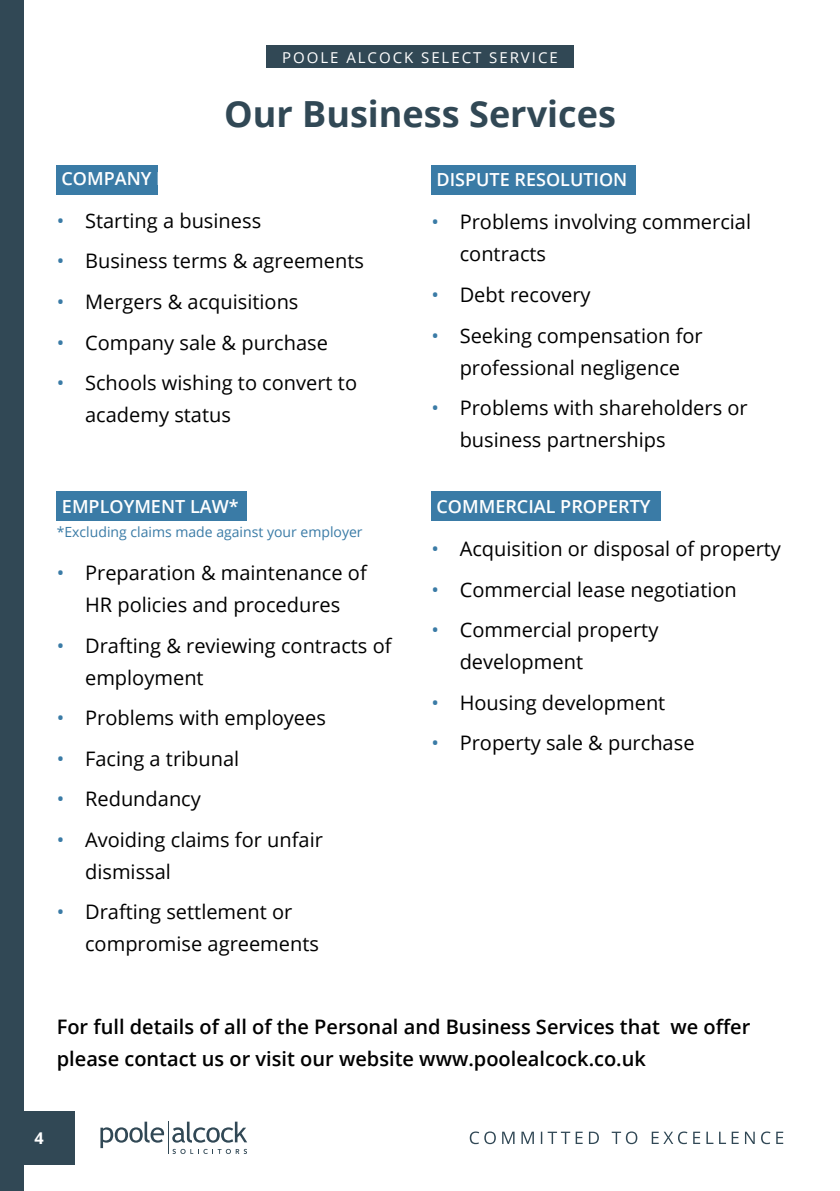
<style>
.page{position:relative;width:840px;height:1191px;background:#fff}
.page>*{position:absolute;margin:0;border:0;box-sizing:border-box;transform-origin:0 0}
.t1{font:700 36px "Open Sans";color:#314855}
.t2{font:20px/32px "Open Sans";color:#000}
.t3{font:600 20px/32px "Open Sans";color:#000}
.t4{font:600 18px "Open Sans";color:#fff}
.t5{font:700 16.2px "Open Sans";color:#fff}
.t6{font:15px "Open Sans";letter-spacing:.13em;color:#fff}
.t7{font:14px "Open Sans";color:#3a7ba6}
.s1{color:#3a7ba6}
</style>
<div class="page">
<div style="left:266px;top:45px;width:307px;height:23px;background:#314855"></div>
<div style="left:0;top:1111px;width:75px;height:53px;background:#314855"></div>
<div style="left:0;top:0;width:24px;height:1191px;background:#314855"></div>
<svg style="left:100px;top:1121px;width:64px;height:27px"></svg>
<svg style="left:172px;top:1121px;width:75px;height:21px"></svg>
<svg style="left:172px;top:1148px;width:75px;height:6px"></svg>
<hr style="left:168px;top:1121px;width:1px;height:33px;background:#314855">
<svg style="left:469px;top:1131px;width:313px;height:13px"></svg>
<div style="left:57px;top:165px;width:101px;height:29px;background:#3a7ba6"></div>
<div style="left:57px;top:491px;width:190px;height:30px;background:#3a7ba6"></div>
<div style="left:431px;top:165px;width:204px;height:29px;background:#3a7ba6"></div>
<div style="left:431px;top:491px;width:229px;height:30px;background:#3a7ba6"></div>
<p class="t6" style="left:282px;top:47px;width:277px">POOLE ALCOCK SELECT SERVICE</p>
<h1 class="t1" style="left:224px;top:88px;width:393px">Our Business Services</h1>
<p class="t4" style="left:61px;top:166px;width:135px">COMPANY LAW</p>
<p class="t2" style="left:57px;top:204px;width:206px"><span class="s1">•</span> Starting a business</p>
<p class="t2" style="left:57px;top:245px;width:308px"><span class="s1">•</span> Business terms &amp; agreements</p>
<p class="t2" style="left:57px;top:285px;width:243px"><span class="s1">•</span> Mergers &amp; acquisitions</p>
<p class="t2" style="left:57px;top:326px;width:272px"><span class="s1">•</span> Company sale &amp; purchase</p>
<p class="t2" style="left:85px;top:366px;width:273px;text-indent:-28px"><span class="s1">•</span> Schools wishing to convert to academy status</p>
<p class="t4" style="left:62px;top:494px;width:178px">EMPLOYMENT LAW*</p>
<p class="t7" style="left:57px;top:522px;width:307px">*Excluding claims made against your employer</p>
<p class="t2" style="left:57px;top:556px;width:311px;text-align:center"><span class="s1">•</span> Preparation &amp; maintenance of<br>HR policies and procedures</p>
<p class="t2" style="left:85px;top:629px;width:308px;text-indent:-28px"><span class="s1">•</span> Drafting &amp; reviewing contracts of employment</p>
<p class="t2" style="left:57px;top:701px;width:270px"><span class="s1">•</span> Problems with employees</p>
<p class="t2" style="left:57px;top:742px;width:184px"><span class="s1">•</span> Facing a tribunal</p>
<p class="t2" style="left:57px;top:782px;width:145px"><span class="s1">•</span> Redundancy</p>
<p class="t2" style="left:85px;top:823px;width:239px;text-indent:-28px"><span class="s1">•</span> Avoiding claims for unfair dismissal</p>
<p class="t2" style="left:85px;top:895px;width:235px;text-indent:-28px"><span class="s1">•</span> Drafting settlement or compromise agreements</p>
<p class="t4" style="left:436px;top:167px;width:192px">DISPUTE RESOLUTION</p>
<p class="t2" style="left:459px;top:206px;width:293px;text-indent:-28px"><span class="s1">•</span> Problems involving commercial contracts</p>
<p class="t2" style="left:431px;top:278px;width:161px"><span class="s1">•</span> Debt recovery</p>
<p class="t2" style="left:431px;top:319px;width:273px;text-align:center"><span class="s1">•</span> Seeking compensation for professional negligence</p>
<p class="t2" style="left:459px;top:391px;width:289px;text-indent:-28px"><span class="s1">•</span> Problems with shareholders or business partnerships</p>
<p class="t4" style="left:436px;top:494px;width:215px">COMMERCIAL PROPERTY</p>
<p class="t2" style="left:431px;top:532px;width:351px"><span class="s1">•</span> Acquisition or disposal of property</p>
<p class="t2" style="left:431px;top:573px;width:307px"><span class="s1">•</span> Commercial lease negotiation</p>
<p class="t2" style="left:459px;top:613px;width:200px;text-indent:-28px"><span class="s1">•</span> Commercial property development</p>
<p class="t2" style="left:431px;top:686px;width:235px"><span class="s1">•</span> Housing development</p>
<p class="t2" style="left:431px;top:726px;width:264px"><span class="s1">•</span> Property sale &amp; purchase</p>
<p class="t3" style="left:57px;top:1010px;width:694px">For full details of all of the Personal and Business Services that we offer please contact us or visit our website www.poolealcock.co.uk</p>
<p class="t5" style="left:34px;top:1126px;width:11px">4</p>
</div>
